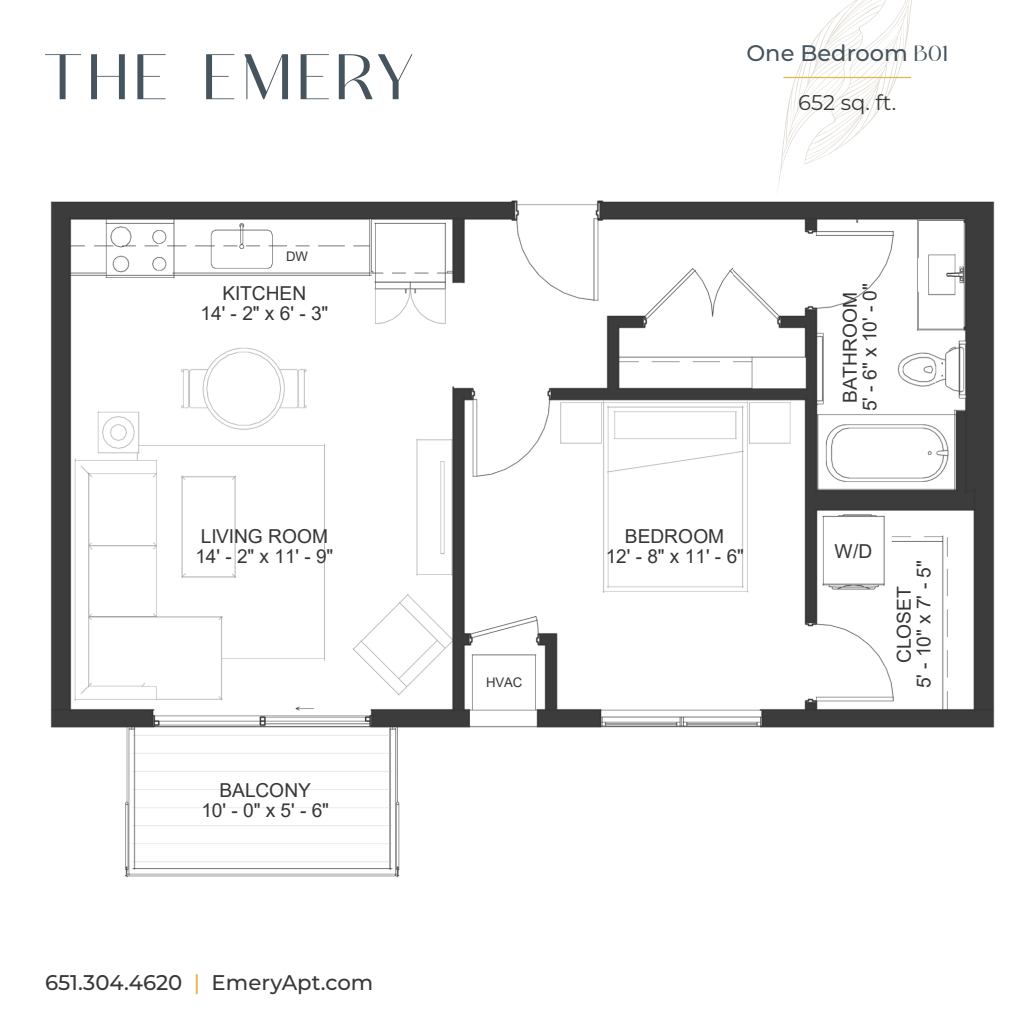
<style>
.page{position:relative;width:1035px;height:1035px;background:#fff}
.page>*{position:absolute;margin:0;border:0;box-sizing:border-box;transform-origin:0 0}
.t1{font:500 22.5px "Montserrat";color:#45545d}
.t2{font:500 21.25px "Montserrat";color:#363936}
.t3{font:21.25px "Montserrat";color:#363936}
.t4{font:19.25px "Arial";letter-spacing:-.005em;color:#040503}
.t5{font:13.25px "Arial";letter-spacing:-.015em;color:#040503}
.s1{font-family:"Rosehotfreeversion";font-weight:400}
.s2{color:#e1b748}
</style>
<div class="page">
<svg style="left:777px;top:0;width:135px;height:191px"></svg>
<img style="left:50px;top:200px;width:945px;height:678px">
<hr style="left:783px;top:77px;width:128px;height:1px;background:#e1b748">
<svg style="left:45px;top:54px;width:36px;height:45px"></svg>
<svg style="left:91px;top:54px;width:34px;height:45px"></svg>
<svg style="left:137px;top:54px;width:29px;height:45px"></svg>
<svg style="left:206px;top:54px;width:28px;height:45px"></svg>
<svg style="left:244px;top:54px;width:44px;height:45px"></svg>
<svg style="left:301px;top:54px;width:28px;height:45px"></svg>
<svg style="left:339px;top:54px;width:73px;height:45px"></svg>
<p class="t1" style="left:746px;top:37px;width:203px">One Bedroom <span class="s1">B01</span></p>
<p class="t5" style="left:286px;top:248px;width:23px">DW</p>
<p class="t3" style="left:798px;top:88px;width:99px">652 sq. ft.</p>
<p class="t4" style="left:222px;top:280px;width:85px">KITCHEN</p>
<p class="t4" style="left:856px;top:411px;width:129px;rotate:-90deg">5' - 6" x 10' - 0"</p>
<p class="t4" style="left:837px;top:403px;width:113px;rotate:-90deg">BATHROOM</p>
<p class="t4" style="left:201px;top:300px;width:129px">14' - 2" x 6' - 3"</p>
<p class="t4" style="left:201px;top:523px;width:129px">LIVING ROOM</p>
<p class="t4" style="left:625px;top:523px;width:101px">BEDROOM</p>
<p class="t4" style="left:195px;top:543px;width:140px">14' - 2" x 11' - 9"</p>
<p class="t4" style="left:834px;top:538px;width:39px">W/D</p>
<p class="t4" style="left:606px;top:543px;width:140px">12' - 8" x 11' - 6"</p>
<p class="t5" style="left:486px;top:673px;width:38px">HVAC</p>
<p class="t4" style="left:910px;top:688px;width:129px;rotate:-90deg">5' - 10" x 7' - 5"</p>
<p class="t4" style="left:891px;top:663px;width:78px;rotate:-90deg">CLOSET</p>
<p class="t4" style="left:219px;top:777px;width:93px">BALCONY</p>
<p class="t4" style="left:201px;top:797px;width:129px">10' - 0" x 5' - 6"</p>
<p class="t2" style="left:45px;top:968px;width:330px">651.304.4620 <span class="s2">|</span> EmeryApt.com</p>
</div>
